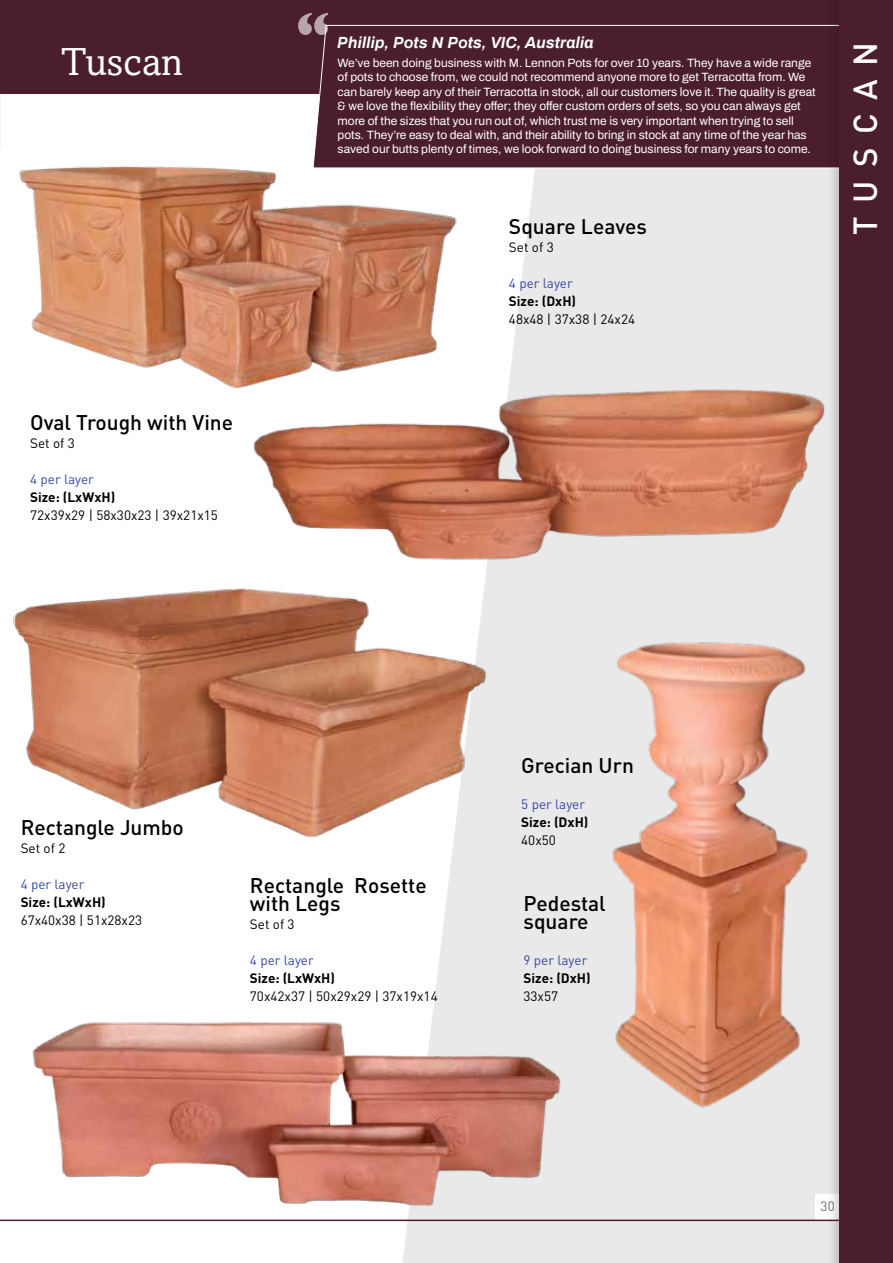
<style>
.page{position:relative;width:893px;height:1263px;background:#fff}
.page>*{position:absolute;margin:0;border:0;box-sizing:border-box;transform-origin:0 0}
.t1{font:700 60px "Gill Sans";color:#fff}
.t2{font:39.3px "Amasis MTW1 G";color:#fff}
.t3{font:500 33px "DIN Pro";letter-spacing:.41em;color:#fff}
.t4{font:500 21px/18px "DIN Pro";color:#000}
.t5{font:italic 700 15.75px "Archivo";color:#fff}
.t6{font:13.5px "DIN Pro";color:#000}
.t7{font:700 13.5px "DIN Pro";color:#000}
.t8{font:13.5px "DIN Pro";color:#38499e}
.t9{font:13.5px "DIN Pro";color:#6d6e71}
.t10{font:600 12px/14.4px "Archivo";color:#fff}
</style>
<div class="page">
<svg style="left:0;top:94px;width:1px;height:53px"></svg>
<svg style="left:402px;top:169px;width:425px;height:1094px;background:#ececec"></svg>
<div style="left:0;top:0;width:893px;height:94px;background:#4a1e2a"></div>
<svg style="left:316px;top:25px;width:511px;height:144px"></svg>
<div style="left:815px;top:1194px;width:25px;height:26px;background:#fff"></div>
<div style="left:827px;top:0;width:66px;height:1263px;background:#000;opacity:.2"></div>
<div style="left:840px;top:0;width:53px;height:1263px;background:#4a1e2a"></div>
<img style="left:19px;top:129px;width:444px;height:259px">
<img style="left:250px;top:350px;width:583px;height:267px">
<img style="left:13px;top:521px;width:485px;height:317px">
<hr style="left:0;top:1219px;width:893px;height:2px;background:#4a1e2a">
<img style="left:507px;top:614px;width:333px;height:519px">
<img style="left:27px;top:969px;width:543px;height:282px">
<h2 class="t2" style="left:61px;top:39px;width:123px">Tuscan</h2>
<h3 class="t4" style="left:30px;top:413px;width:205px">Oval Trough with Vine</h3>
<p class="t6" style="left:30px;top:434px;width:46px">Set of 3</p>
<p class="t8" style="left:30px;top:470px;width:65px">4 per layer</p>
<p class="t7" style="left:30px;top:488px;width:87px">Size: (LxWxH)</p>
<p class="t6" style="left:30px;top:506px;width:189px">72x39x29 | 58x30x23 | 39x21x15</p>
<h1 class="t1" style="left:296px;top:-14px;width:35px">“</h1>
<h3 class="t5" style="left:338px;top:32px;width:258px">Phillip, Pots N Pots, VIC, Australia</h3>
<p class="t10" style="left:338px;top:56px;width:480px">We’ve been doing business with M. Lennon Pots for over 10 years. They have a wide range of pots to choose from, we could not recommend anyone more to get Terracotta from. We can barely keep any of their Terracotta in stock, all our customers love it. The quality is great &amp; we love the flexibility they offer; they offer custom orders of sets, so you can always get more of the sizes that you run out of, which trust me is very important when trying to sell pots. They’re easy to deal with, and their ability to bring in stock at any time of the year has saved our butts plenty of times, we look forward to doing business for many years to come.</p>
<h3 class="t4" style="left:509px;top:217px;width:139px">Square Leaves</h3>
<p class="t6" style="left:509px;top:238px;width:46px">Set of 3</p>
<p class="t8" style="left:509px;top:274px;width:65px">4 per layer</p>
<p class="t7" style="left:509px;top:292px;width:69px">Size: (DxH)</p>
<p class="t6" style="left:509px;top:310px;width:128px">48x48 | 37x38 | 24x24</p>
<h3 class="t3" style="left:843px;top:235px;width:194px;rotate:-90deg">TUSCAN</h3>
<h3 class="t4" style="left:21px;top:818px;width:165px">Rectangle Jumbo</h3>
<p class="t6" style="left:21px;top:839px;width:46px">Set of 2</p>
<p class="t8" style="left:21px;top:875px;width:65px">4 per layer</p>
<p class="t7" style="left:21px;top:893px;width:87px">Size: (LxWxH)</p>
<p class="t6" style="left:21px;top:911px;width:123px">67x40x38 | 51x28x23</p>
<h3 class="t4" style="left:250px;top:875px;width:178px">Rectangle Rosette with Legs</h3>
<p class="t6" style="left:250px;top:914px;width:46px">Set of 3</p>
<p class="t8" style="left:250px;top:950px;width:65px">4 per layer</p>
<p class="t7" style="left:250px;top:968px;width:87px">Size: (LxWxH)</p>
<p class="t6" style="left:250px;top:986px;width:189px">70x42x37 | 50x29x29 | 37x19x14</p>
<h3 class="t4" style="left:521px;top:756px;width:114px">Grecian Urn</h3>
<p class="t8" style="left:521px;top:795px;width:65px">5 per layer</p>
<p class="t7" style="left:521px;top:813px;width:69px">Size: (DxH)</p>
<p class="t6" style="left:521px;top:831px;width:36px">40x50</p>
<h3 class="t4" style="left:524px;top:893px;width:84px">Pedestal square</h3>
<p class="t8" style="left:524px;top:951px;width:65px">9 per layer</p>
<p class="t7" style="left:524px;top:969px;width:69px">Size: (DxH)</p>
<p class="t6" style="left:524px;top:987px;width:36px">33x57</p>
<p class="t9" style="left:821px;top:1197px;width:16px">30</p>
</div>
